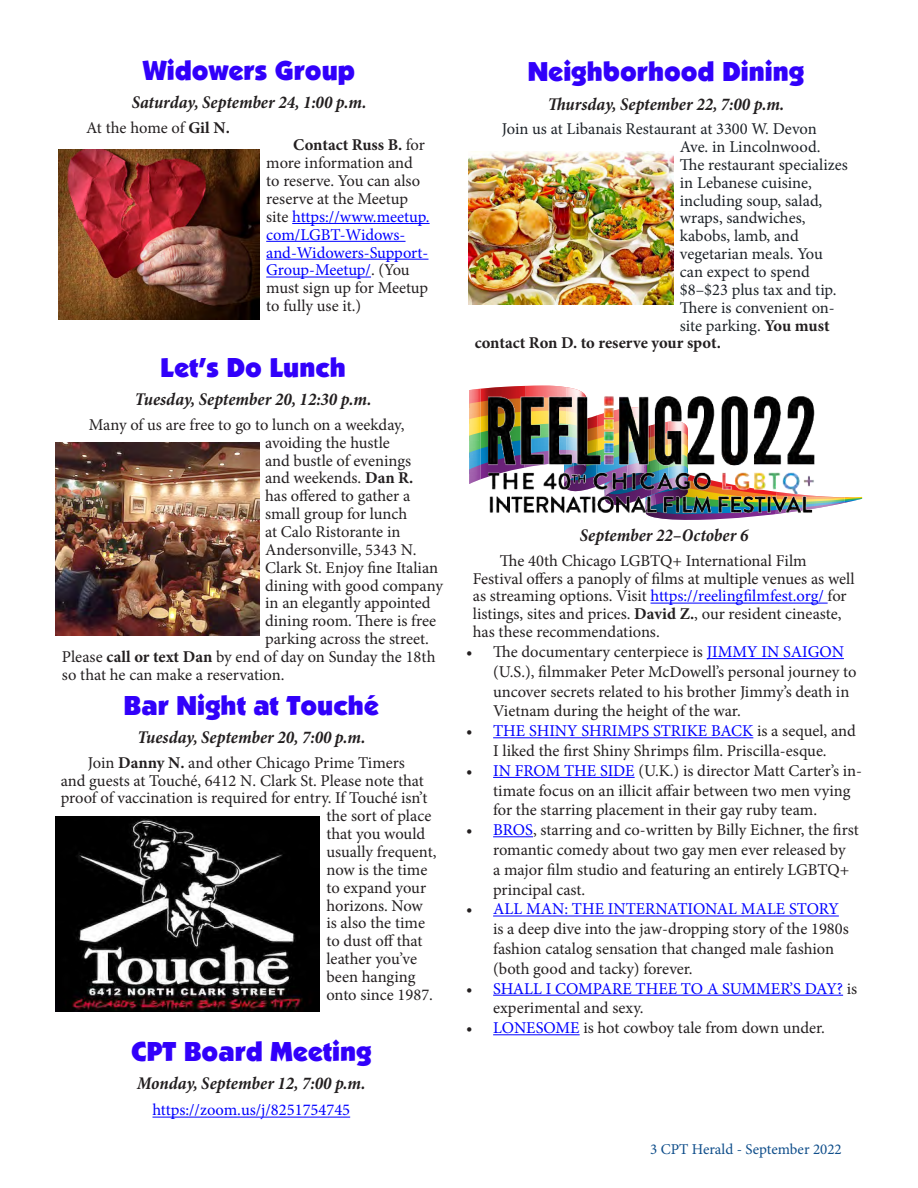
<style>
.page{position:relative;width:918px;height:1188px;background:#fff}
.page>*{position:absolute;margin:0;border:0;box-sizing:border-box;transform-origin:0 0}
.Event_Title{font:27px "Boulder";color:#3100fa}
.Event_Date{font:italic 700 condensed 18px "Minion Pro";color:#231f20}
.Body_Text{font:16.5px/17.9px "Minion Pro";letter-spacing:-.005em;color:#231f20}
.Body_Text-2{font:16.5px "Minion Pro";color:#1d2228}
.Body_Text_First_Para{font:16.5px/19.8px "Minion Pro";color:#00f}
.Body_Text-3{font:700 16.5px "Minion Pro";letter-spacing:-.005em;color:#231f20}
.t1{font:15px "Minion Pro";color:#0e4d8a}
.s1{font-weight:700}
.s2{color:#00f}
.s3{font-weight:700;color:#231f20}
.s4{color:#231f20}
</style>
<div class="page">
<hr style="left:152px;top:1117px;width:198px;height:1px;background:#00f">
<img style="left:58px;top:149px;width:201px;height:171px">
<hr style="left:292px;top:223px;width:138px;height:1px;background:#00f">
<hr style="left:266px;top:241px;width:140px;height:1px;background:#00f">
<hr style="left:266px;top:259px;width:163px;height:1px;background:#00f">
<hr style="left:266px;top:277px;width:105px;height:1px;background:#00f">
<img style="left:55px;top:443px;width:204px;height:193px">
<img style="left:55px;top:816px;width:265px;height:196px">
<img style="left:469px;top:151px;width:204px;height:154px">
<hr style="left:651px;top:603px;width:177px;height:1px;background:#00f">
<hr style="left:707px;top:658px;width:137px;height:1px;background:#00f">
<hr style="left:493px;top:737px;width:260px;height:1px;background:#00f">
<hr style="left:493px;top:777px;width:142px;height:1px;background:#00f">
<hr style="left:493px;top:836px;width:40px;height:1px;background:#00f">
<hr style="left:493px;top:916px;width:346px;height:1px;background:#00f">
<hr style="left:493px;top:995px;width:350px;height:1px;background:#00f">
<hr style="left:493px;top:1034px;width:87px;height:1px;background:#00f">
<img style="left:469px;top:386px;width:387px;height:134px">
<p class="Event_Title" style="left:143px;top:55px;width:214px">Widowers Group</p>
<p class="Event_Date" style="left:132px;top:90px;width:236px">Saturday, September 24, 1:00 p.m.</p>
<p class="Body_Text" style="left:86px;top:118px;width:145px">At the home of <span class="s1">Gil N.</span></p>
<p class="Body_Text" style="left:266px;top:136px;width:165px;text-indent:27px"><span class="s1">Contact Russ B.</span> for more information and to reserve. You can also reserve at the Meetup site <span class="s2">https://www.meetup. com/LGBT-Widows&shy;and-Widowers-Support-<br>Group-Meetup/</span>. (You must sign up for Meetup to fully use it.)</p>
<p class="Event_Title" style="left:161px;top:352px;width:187px">Let’s Do Lunch</p>
<p class="Event_Date" style="left:135px;top:387px;width:238px">Tuesday, September 20, 12:30 p.m.</p>
<p class="Body_Text" style="left:89px;top:416px;width:317px">Many of us are free to go to lunch on a weekday,</p>
<p class="Body_Text" style="left:265px;top:434px;width:126px">avoiding the hustle</p>
<p class="Body_Text" style="left:265px;top:452px;width:148px">and bustle of evenings</p>
<p class="Body_Text" style="left:265px;top:469px;width:150px">and weekends. <span class="s1">Dan R.</span></p>
<p class="Body_Text" style="left:265px;top:487px;width:147px">has offered to gather a</p>
<p class="Body_Text" style="left:265px;top:505px;width:144px">small group for lunch</p>
<p class="Body_Text" style="left:265px;top:523px;width:137px">at Calo Ristorante in</p>
<p class="Body_Text" style="left:265px;top:541px;width:153px">Andersonville, 5343 N.</p>
<p class="Body_Text" style="left:265px;top:559px;width:175px">Clark St. Enjoy fine Italian</p>
<p class="Body_Text" style="left:265px;top:577px;width:179px">dining with good company</p>
<p class="Body_Text" style="left:265px;top:594px;width:167px">in an elegantly appointed</p>
<p class="Body_Text" style="left:265px;top:612px;width:173px">dining room. There is free</p>
<p class="Body_Text" style="left:265px;top:630px;width:165px">parking across the street.</p>
<p class="Body_Text" style="left:62px;top:648px;width:375px">Please <span class="s1">call or text Dan</span> by end of day on Sunday the 18th</p>
<p class="Body_Text" style="left:62px;top:666px;width:224px">so that he can make a reservation.</p>
<p class="Event_Title" style="left:124px;top:690px;width:256px">Bar Night at Touché</p>
<p class="Event_Date" style="left:137px;top:725px;width:229px">Tuesday, September 20, 7:00 p.m.</p>
<p class="Body_Text" style="left:88px;top:754px;width:319px">Join <span class="s1">Danny N.</span> and other Chicago Prime Timers</p>
<p class="Body_Text" style="left:61px;top:771px;width:365px">and guests at Touché, 6412 N. Clark St. Please note that</p>
<p class="Body_Text" style="left:61px;top:789px;width:368px">proof of vaccination is required for entry. If Touché isn’t</p>
<p class="Body_Text" style="left:326px;top:807px;width:106px">the sort of place</p>
<p class="Body_Text" style="left:326px;top:825px;width:100px">that you would</p>
<p class="Body_Text" style="left:326px;top:843px;width:112px">usually frequent,</p>
<p class="Body_Text" style="left:326px;top:861px;width:102px">now is the time</p>
<p class="Body_Text" style="left:326px;top:879px;width:101px">to expand your</p>
<p class="Body_Text" style="left:326px;top:896px;width:98px">horizons. Now</p>
<p class="Body_Text" style="left:326px;top:914px;width:100px">is also the time</p>
<p class="Body_Text" style="left:326px;top:932px;width:98px">to dust off that</p>
<p class="Body_Text" style="left:326px;top:950px;width:92px">leather you’ve</p>
<p class="Body_Text" style="left:326px;top:968px;width:90px">been hanging</p>
<p class="Body_Text" style="left:326px;top:986px;width:108px">onto since 1987.</p>
<p class="Event_Title" style="left:131px;top:1036px;width:242px">CPT Board Meeting</p>
<p class="Event_Date" style="left:137px;top:1071px;width:230px">Monday, September 12, 7:00 p.m.</p>
<p class="Body_Text_First_Para" style="left:152px;top:1100px;width:199px">https://zoom.us/j/8251754745</p>
<p class="Event_Title" style="left:528px;top:56px;width:278px">Neighborhood Dining</p>
<p class="Event_Date" style="left:548px;top:91px;width:238px">Thursday, September 22, 7:00 p.m.</p>
<p class="Body_Text-2" style="left:502px;top:118px;width:317px">Join us at Libanais Restaurant at 3300 W. Devon</p>
<p class="Body_Text-2" style="left:680px;top:136px;width:142px">Ave. in Lincolnwood.</p>
<p class="Body_Text-2" style="left:680px;top:154px;width:170px">The restaurant specializes</p>
<p class="Body_Text-2" style="left:680px;top:171px;width:133px">in Lebanese cuisine,</p>
<p class="Body_Text-2" style="left:680px;top:189px;width:144px">including soup, salad,</p>
<p class="Body_Text-2" style="left:680px;top:207px;width:127px">wraps, sandwiches,</p>
<p class="Body_Text-2" style="left:680px;top:225px;width:120px">kabobs, lamb, and</p>
<p class="Body_Text-2" style="left:680px;top:243px;width:144px">vegetarian meals. You</p>
<p class="Body_Text-2" style="left:680px;top:261px;width:132px">can expect to spend</p>
<p class="Body_Text-2" style="left:680px;top:279px;width:158px">$8–$23 plus tax and tip.</p>
<p class="Body_Text-2" style="left:680px;top:296px;width:156px">There is convenient on-</p>
<p class="Body_Text-2" style="left:680px;top:314px;width:151px">site parking. <span class="s3">You must</span></p>
<p class="Body_Text-3" style="left:475px;top:331px;width:248px">contact Ron D. to reserve your spot.</p>
<p class="Event_Date" style="left:580px;top:523px;width:170px">September 22–October 6</p>
<p class="Body_Text" style="left:473px;top:552px;width:383px;text-indent:27px">The 40th Chicago LGBTQ+ International Film Festival offers a panoply of films at multiple venues as well as streaming options. Visit <span class="s2">https://reelingfilmfest.org/</span> for listings, sites and prices. <span class="s1">David Z.</span>, our resident cineaste, has these recommendations.</p>
<p class="Body_Text" style="left:493px;top:642px;width:365px;line-height:19.8px;text-indent:-27px">• The documentary centerpiece is <span class="s2">JIMMY IN SAIGON </span>(U.S.), filmmaker Peter McDowell’s personal journey to uncover secrets related to his brother Jimmy’s death in Vietnam during the height of the war.</p>
<p class="Body_Text" style="left:466px;top:721px;width:391px;line-height:19.8px;text-align:center">• <span class="s2">THE SHINY SHRIMPS STRIKE BACK</span> is a sequel, and<br>I liked the first Shiny Shrimps film. Priscilla-esque.</p>
<p class="Body_Text" style="left:493px;top:761px;width:371px;line-height:19.8px;text-indent:-27px">• <span class="s2">IN FROM THE SIDE</span> (U.K.) is director Matt Carter’s in&shy;timate focus on an illicit affair between two men vying for the starring placement in their gay ruby team.</p>
<p class="Body_Text" style="left:493px;top:820px;width:367px;line-height:19.8px;text-indent:-27px">• <span class="s2">BROS</span>, starring and co-written by Billy Eichner, the first romantic comedy about two gay men ever released by<br>a major film studio and featuring an entirely LGBTQ+ principal cast.</p>
<p class="Body_Text" style="left:493px;top:899px;width:357px;line-height:19.8px;text-indent:-27px">• <span class="s2">ALL MAN: THE INTERNATIONAL MALE STORY </span>is a deep dive into the jaw-dropping story of the 1980s fashion catalog sensation that changed male fashion (both good and tacky) forever.</p>
<p class="Body_Text_First_Para" style="left:493px;top:978px;width:366px;text-indent:-27px"><span class="s4">•</span> SHALL I COMPARE THEE TO A SUMMER’S DAY? <span class="s4">is experimental and sexy.</span></p>
<p class="Body_Text" style="left:466px;top:1019px;width:360px">• <span class="s2">LONESOME</span> is hot cowboy tale from down under.</p>
<p class="t1" style="left:650px;top:1139px;width:193px">3 CPT Herald - September 2022</p>
</div>
